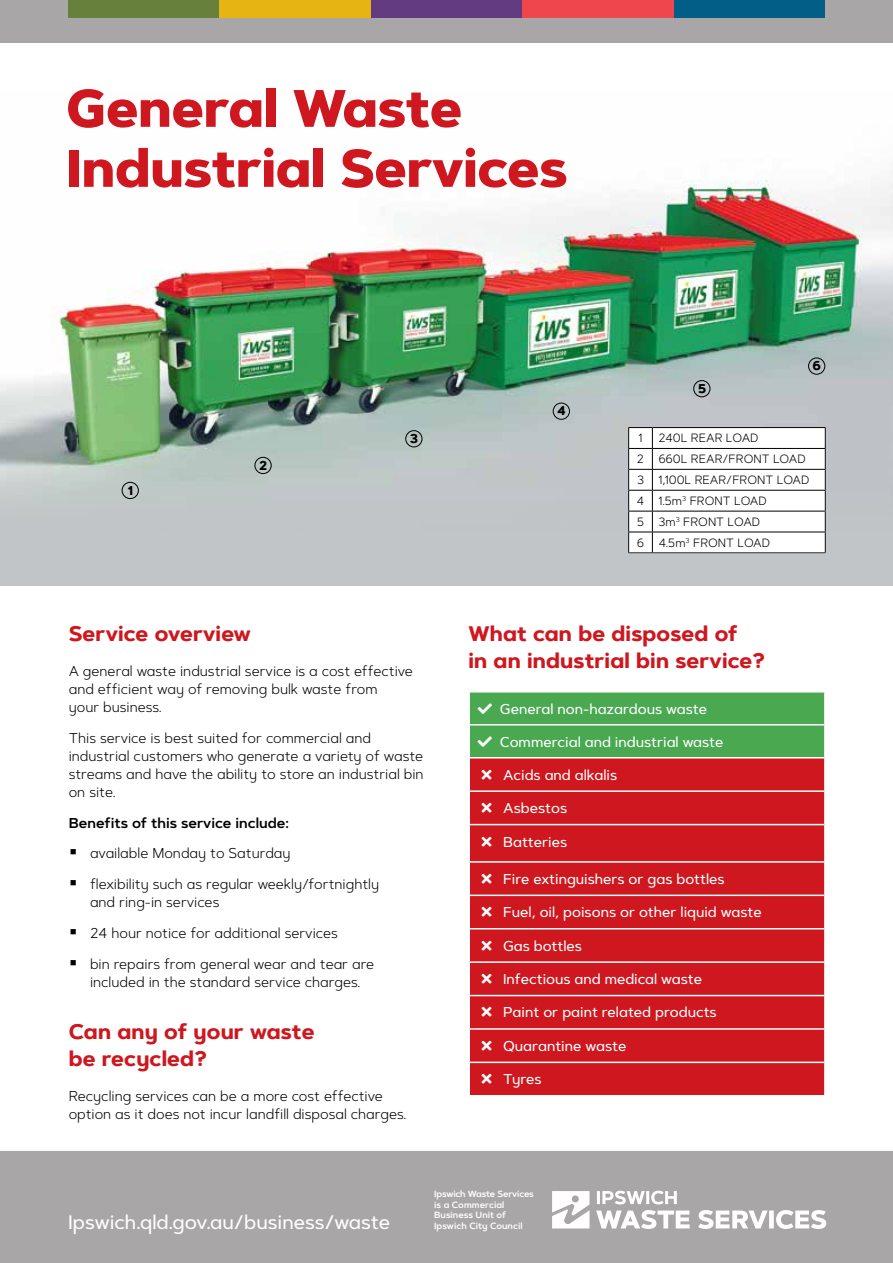
<style>
.page{position:relative;width:893px;height:1263px;background:#fff}
.page>*{position:absolute;margin:0;border:0;box-sizing:border-box;transform-origin:0 0}
.Main_headings{font:800 52.5px/60px "Artegra Sans Alt";color:#ce171e}
.Subhead{font:700 21px/27px "Artegra Sans Alt";letter-spacing:.01em;color:#ce171e}
.Cover_URL{font:500 19.5px "Artegra Sans Alt";color:#fff}
.Body_Text{font:300 14.25px/18px "Artegra Sans Alt";color:#000}
.White_text{font:500 14.25px "Artegra Sans Alt";color:#fff}
.Body_Text-2{font:600 14.25px "Artegra Sans Alt";color:#000}
.Subhead-2{font:700 12.75px "Artegra Sans Alt";color:#000}
.Body_Text-3{font:300 12px "Artegra Sans Alt";color:#000}
.Company_info{font:600 9px/10.5px "Artegra Sans Alt";color:#fff}
</style>
<div class="page">
<div style="left:0;top:92px;width:893px;height:494px;background:#c1c5c7"></div>
<img style="left:0;top:92px;width:893px;height:408px">
<div style="left:628px;top:427px;width:198px;height:126px;background:#fff"></div>
<hr style="left:652px;top:427px;width:174px;height:1px;background:#000">
<hr style="left:652px;top:448px;width:174px;height:1px;background:#000">
<hr style="left:652px;top:469px;width:174px;height:1px;background:#000">
<hr style="left:652px;top:490px;width:174px;height:1px;background:#000">
<hr style="left:652px;top:511px;width:174px;height:1px;background:#000">
<hr style="left:652px;top:532px;width:174px;height:1px;background:#000">
<svg style="left:825px;top:428px;width:1px;height:124px"></svg>
<svg style="left:628px;top:427px;width:25px;height:126px"></svg>
<hr style="left:652px;top:552px;width:174px;height:1px;background:#000">
<div style="left:0;top:0;width:893px;height:43px;background:#a9a6a7"></div>
<div style="left:674px;top:0;width:151px;height:17px;background:#005e87"></div>
<div style="left:68px;top:0;width:151px;height:17px;background:#67803b"></div>
<div style="left:371px;top:0;width:151px;height:17px;background:#633b81"></div>
<div style="left:219px;top:0;width:152px;height:17px;background:#e7b513"></div>
<div style="left:522px;top:0;width:152px;height:17px;background:#ef454d"></div>
<div style="left:0;top:1151px;width:893px;height:112px;background:#a9a6a7"></div>
<div style="left:470px;top:758px;width:354px;height:337px;background:#ce171e"></div>
<hr style="left:468px;top:790px;width:356px;height:2px;background:#fff">
<hr style="left:468px;top:824px;width:356px;height:1px;background:#fff">
<hr style="left:468px;top:861px;width:356px;height:2px;background:#fff">
<hr style="left:468px;top:894px;width:356px;height:2px;background:#fff">
<hr style="left:468px;top:928px;width:356px;height:1px;background:#fff">
<hr style="left:468px;top:961px;width:356px;height:2px;background:#fff">
<hr style="left:468px;top:995px;width:356px;height:1px;background:#fff">
<hr style="left:468px;top:1028px;width:356px;height:2px;background:#fff">
<hr style="left:468px;top:1061px;width:356px;height:2px;background:#fff">
<div style="left:122px;top:482px;width:17px;height:17px;border:1px solid #000;border-radius:50%"></div>
<div style="left:254px;top:457px;width:18px;height:17px;border:1px solid #000;border-radius:50%"></div>
<div style="left:405px;top:430px;width:17px;height:17px;border:1px solid #000;border-radius:50%"></div>
<div style="left:553px;top:403px;width:17px;height:17px;border:1px solid #000;border-radius:50%"></div>
<div style="left:693px;top:380px;width:17px;height:17px;border:1px solid #000;border-radius:50%"></div>
<div style="left:808px;top:357px;width:17px;height:18px;border:1px solid #000;border-radius:50%"></div>
<svg style="left:596px;top:1210px;width:230px;height:19px"></svg>
<svg style="left:597px;top:1191px;width:80px;height:13px"></svg>
<svg style="left:552px;top:1191px;width:37px;height:37px"></svg>
<div style="left:469px;top:692px;width:356px;height:66px;background:#49a850"></div>
<svg style="left:482px;top:769px;width:10px;height:10px"></svg>
<svg style="left:482px;top:803px;width:10px;height:10px"></svg>
<svg style="left:482px;top:836px;width:10px;height:10px"></svg>
<svg style="left:482px;top:873px;width:10px;height:10px"></svg>
<svg style="left:482px;top:907px;width:10px;height:10px"></svg>
<svg style="left:482px;top:940px;width:10px;height:10px"></svg>
<svg style="left:482px;top:974px;width:10px;height:10px"></svg>
<svg style="left:482px;top:1007px;width:10px;height:10px"></svg>
<svg style="left:482px;top:1040px;width:10px;height:10px"></svg>
<svg style="left:482px;top:1074px;width:10px;height:10px"></svg>
<p class="Main_headings" style="left:66px;top:79px;width:502px">General Waste<br>Industrial Services</p>
<p class="Subhead-2" style="left:128px;top:481px;width:7px">1</p>
<p class="Subhead-2" style="left:259px;top:456px;width:9px">2</p>
<p class="Subhead-2" style="left:410px;top:429px;width:10px">3</p>
<p class="Subhead-2" style="left:557px;top:401px;width:10px">4</p>
<p class="Subhead-2" style="left:698px;top:379px;width:10px">5</p>
<p class="Subhead-2" style="left:812px;top:356px;width:10px">6</p>
<p class="Body_Text-3" style="left:638px;top:430px;width:5px">1</p>
<p class="Body_Text-3" style="left:658px;top:430px;width:102px">240L REAR LOAD</p>
<p class="Body_Text-3" style="left:637px;top:451px;width:9px">2</p>
<p class="Body_Text-3" style="left:658px;top:451px;width:149px">660L REAR/FRONT LOAD</p>
<p class="Body_Text-3" style="left:637px;top:472px;width:9px">3</p>
<p class="Body_Text-3" style="left:658px;top:472px;width:153px">1,100L REAR/FRONT LOAD</p>
<p class="Body_Text-3" style="left:637px;top:493px;width:9px">4</p>
<p class="Body_Text-3" style="left:658px;top:493px;width:110px">1.5m<sup>3</sup> FRONT LOAD</p>
<p class="Body_Text-3" style="left:637px;top:514px;width:9px">5</p>
<p class="Body_Text-3" style="left:658px;top:514px;width:103px">3m<sup>3</sup> FRONT LOAD</p>
<p class="Body_Text-3" style="left:637px;top:535px;width:9px">6</p>
<p class="Body_Text-3" style="left:658px;top:535px;width:113px">4.5m<sup>3</sup> FRONT LOAD</p>
<p class="Subhead" style="left:69px;top:621px;width:183px">Service overview</p>
<p class="Body_Text" style="left:69px;top:662px;width:346px">A general waste industrial service is a cost effective and efficient way of removing bulk waste from<br>your business.</p>
<p class="Body_Text" style="left:69px;top:729px;width:356px">This service is best suited for commercial and industrial customers who generate a variety of waste streams and have the ability to store an industrial bin on site.</p>
<p class="Body_Text-2" style="left:69px;top:812px;width:222px">Benefits of this service include:</p>
<p class="Body_Text" style="left:90px;top:844px;width:202px">available Monday to Saturday</p>
<p class="Body_Text" style="left:90px;top:875px;width:291px">flexibility such as regular weekly/fortnightly and ring-in services</p>
<p class="Body_Text" style="left:90px;top:924px;width:249px">24 hour notice for additional services</p>
<p class="Body_Text" style="left:90px;top:954px;width:286px">bin repairs from general wear and tear are included in the standard service charges.</p>
<p class="Subhead" style="left:69px;top:1019px;width:247px">Can any of your waste be recycled?</p>
<p class="Body_Text" style="left:69px;top:1087px;width:339px">Recycling services can be a more cost effective option as it does not incur landfill disposal charges.</p>
<p class="Subhead" style="left:468px;top:621px;width:298px">What can be disposed of<br>in an industrial bin service?</p>
<p class="White_text" style="left:478px;top:699px;width:231px">★ General non-hazardous waste</p>
<p class="White_text" style="left:478px;top:732px;width:247px">★ Commercial and industrial waste</p>
<p class="White_text" style="left:482px;top:765px;width:137px">▼▲ Acids and alkalis</p>
<p class="White_text" style="left:482px;top:798px;width:87px">▼▲ Asbestos</p>
<p class="White_text" style="left:482px;top:832px;width:87px">▼▲ Batteries</p>
<p class="White_text" style="left:482px;top:869px;width:244px">▼▲ Fire extinguishers or gas bottles</p>
<p class="White_text" style="left:482px;top:902px;width:281px">▼▲ Fuel, oil, poisons or other liquid waste</p>
<p class="White_text" style="left:482px;top:936px;width:102px">▼▲ Gas bottles</p>
<p class="White_text" style="left:482px;top:969px;width:222px">▼▲ Infectious and medical waste</p>
<p class="White_text" style="left:482px;top:1002px;width:236px">▼▲ Paint or paint related products</p>
<p class="White_text" style="left:482px;top:1036px;width:146px">▼▲ Quarantine waste</p>
<p class="White_text" style="left:482px;top:1069px;width:61px">▼▲ Tyres</p>
<p class="Cover_URL" style="left:68px;top:1208px;width:324px">Ipswich.qld.gov.au/business/waste</p>
<p class="Company_info" style="left:434px;top:1189px;width:101px">Ipswich Waste Services is a Commercial<br>Business Unit of<br>Ipswich City Council</p>
</div>
